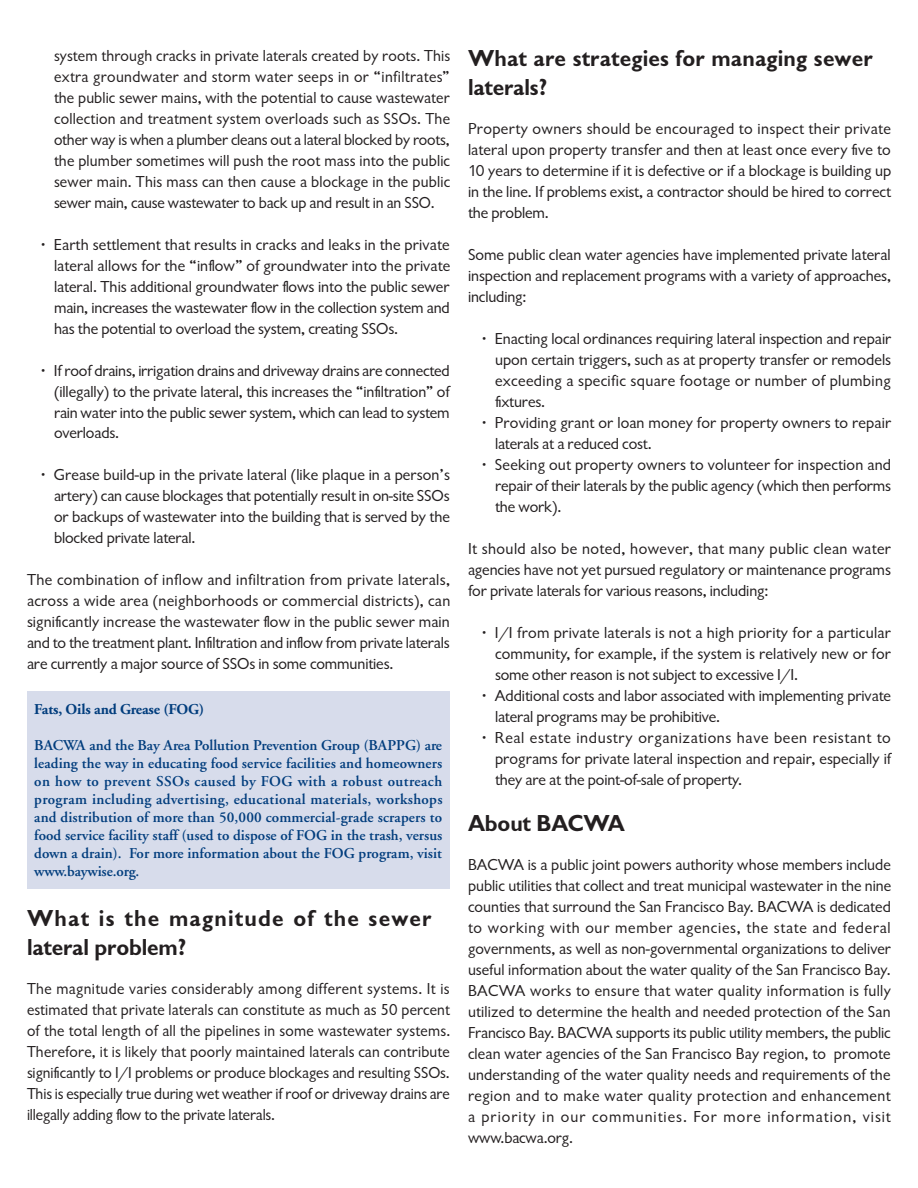
<style>
.page{position:relative;width:918px;height:1188px;background:#fff}
.page>*{position:absolute;margin:0;border:0;box-sizing:border-box;transform-origin:0 0}
.t1{font:24px/28.8px "Gill Sans Bld";letter-spacing:.005em;color:#231f20}
.t2{font:24px/28.8px "Gill Sans Bld";letter-spacing:.05em;color:#231f20}
.t3{font:16.5px/21px "Gill Sans Rgl";letter-spacing:-.005em;color:#231f20;text-align:justify}
.t4{font:600 15px/18px "Adobe Garamond";letter-spacing:.005em;color:#013d7d;text-align:justify}
.t5{font:700 15px "Adobe Garamond";letter-spacing:-.01em;color:#013d7d}
</style>
<div class="page">
<div style="left:27px;top:691px;width:423px;height:198px;background:#d7dceb"></div>
<p class="t3" style="left:54px;top:46px;width:398px">system through cracks in private laterals created by roots. This extra groundwater and storm water seeps in or “infiltrates” the public sewer mains, with the potential to cause wastewater collection and treatment system overloads such as SSOs. The other way is when a plumber cleans out a lateral blocked by roots, the plumber sometimes will push the root mass into the public sewer main. This mass can then cause a blockage in the public sewer main, cause wastewater to back up and result in an SSO.</p>
<p class="t3" style="left:54px;top:235px;width:398px;text-indent:-14px">• Earth settlement that results in cracks and leaks in the private lateral allows for the “inflow” of groundwater into the private lateral. This additional groundwater flows into the public sewer main, increases the wastewater flow in the collection system and has the potential to overload the system, creating SSOs.</p>
<p class="t3" style="left:54px;top:361px;width:397px;text-indent:-14px">• If roof drains, irrigation drains and driveway drains are connected (illegally) to the private lateral, this increases the “infiltration” of rain water into the public sewer system, which can lead to system overloads.</p>
<p class="t3" style="left:54px;top:466px;width:398px;text-indent:-14px">• Grease build-up in the private lateral (like plaque in a person’s artery) can cause blockages that potentially result in on-site SSOs or backups of wastewater into the building that is served by the blocked private lateral.</p>
<p class="t3" style="left:27px;top:571px;width:425px">The combination of inflow and infiltration from private laterals, across a wide area (neighborhoods or commercial districts), can significantly increase the wastewater flow in the public sewer main and to the treatment plant. Infiltration and inflow from private laterals are currently a major source of SSOs in some communities.</p>
<p class="t5" style="left:34px;top:701px;width:172px">Fats, Oils and Grease (FOG)</p>
<p class="t4" style="left:34px;top:737px;width:410px">BACWA and the Bay Area Pollution Prevention Group (BAPPG) are leading the way in educating food service facilities and homeowners on how to prevent SSOs caused by FOG with a robust outreach program including advertising, educational materials, workshops and distribution of more than 50,000 commercial-grade scrapers to food service facility staff (used to dispose of FOG in the trash, versus down a drain). For more information about the FOG program, visit www.baywise.org.</p>
<p class="t2" style="left:27px;top:906px;width:406px">What is the magnitude of the sewer lateral problem?</p>
<p class="t3" style="left:27px;top:979px;width:425px">The magnitude varies considerably among different systems. It is estimated that private laterals can constitute as much as 50 percent of the total length of all the pipelines in some wastewater systems.<br>Therefore, it is likely that poorly maintained laterals can contribute significantly to I/I problems or produce blockages and resulting SSOs.<br>This is especially true during wet weather if roof or driveway drains are illegally adding flow to the private laterals.</p>
<p class="t1" style="left:468px;top:45px;width:406px">What are strategies for managing sewer laterals?</p>
<p class="t3" style="left:468px;top:119px;width:425px">Property owners should be encouraged to inspect their private lateral upon property transfer and then at least once every five to 10 years to determine if it is defective or if a blockage is building up in the line. If problems exist, a contractor should be hired to correct the problem.</p>
<p class="t3" style="left:468px;top:245px;width:425px">Some public clean water agencies have implemented private lateral inspection and replacement programs with a variety of approaches, including:</p>
<p class="t3" style="left:495px;top:329px;width:398px;text-indent:-14px">• Enacting local ordinances requiring lateral inspection and repair upon certain triggers, such as at property transfer or remodels exceeding a specific square footage or number of plumbing fixtures.</p>
<p class="t3" style="left:495px;top:413px;width:398px;text-indent:-14px">• Providing grant or loan money for property owners to repair laterals at a reduced cost.</p>
<p class="t3" style="left:495px;top:455px;width:398px;text-indent:-14px">• Seeking out property owners to volunteer for inspection and repair of their laterals by the public agency (which then performs the work).</p>
<p class="t3" style="left:468px;top:539px;width:425px">It should also be noted, however, that many public clean water agencies have not yet pursued regulatory or maintenance programs for private laterals for various reasons, including:</p>
<p class="t3" style="left:495px;top:623px;width:398px;text-indent:-14px">• I/I from private laterals is not a high priority for a particular community, for example, if the system is relatively new or for some other reason is not subject to excessive I/I.</p>
<p class="t3" style="left:495px;top:686px;width:398px;text-indent:-14px">• Additional costs and labor associated with implementing private lateral programs may be prohibitive.</p>
<p class="t3" style="left:495px;top:728px;width:398px;text-indent:-14px">• Real estate industry organizations have been resistant to programs for private lateral inspection and repair, especially if they are at the point-of-sale of property.</p>
<p class="t1" style="left:468px;top:811px;width:159px">About BACWA</p>
<p class="t3" style="left:468px;top:856px;width:425px">BACWA is a public joint powers authority whose members include public utilities that collect and treat municipal wastewater in the nine counties that surround the San Francisco Bay. BACWA is dedicated to working with our member agencies, the state and federal governments, as well as non-governmental organizations to deliver useful information about the water quality of the San Francisco Bay.<br>BACWA works to ensure that water quality information is fully utilized to determine the health and needed protection of the San Francisco Bay. BACWA supports its public utility members, the public clean water agencies of the San Francisco Bay region, to promote understanding of the water quality needs and requirements of the region and to make water quality protection and enhancement a priority in our communities. For more information, visit www.bacwa.org.</p>
</div>
